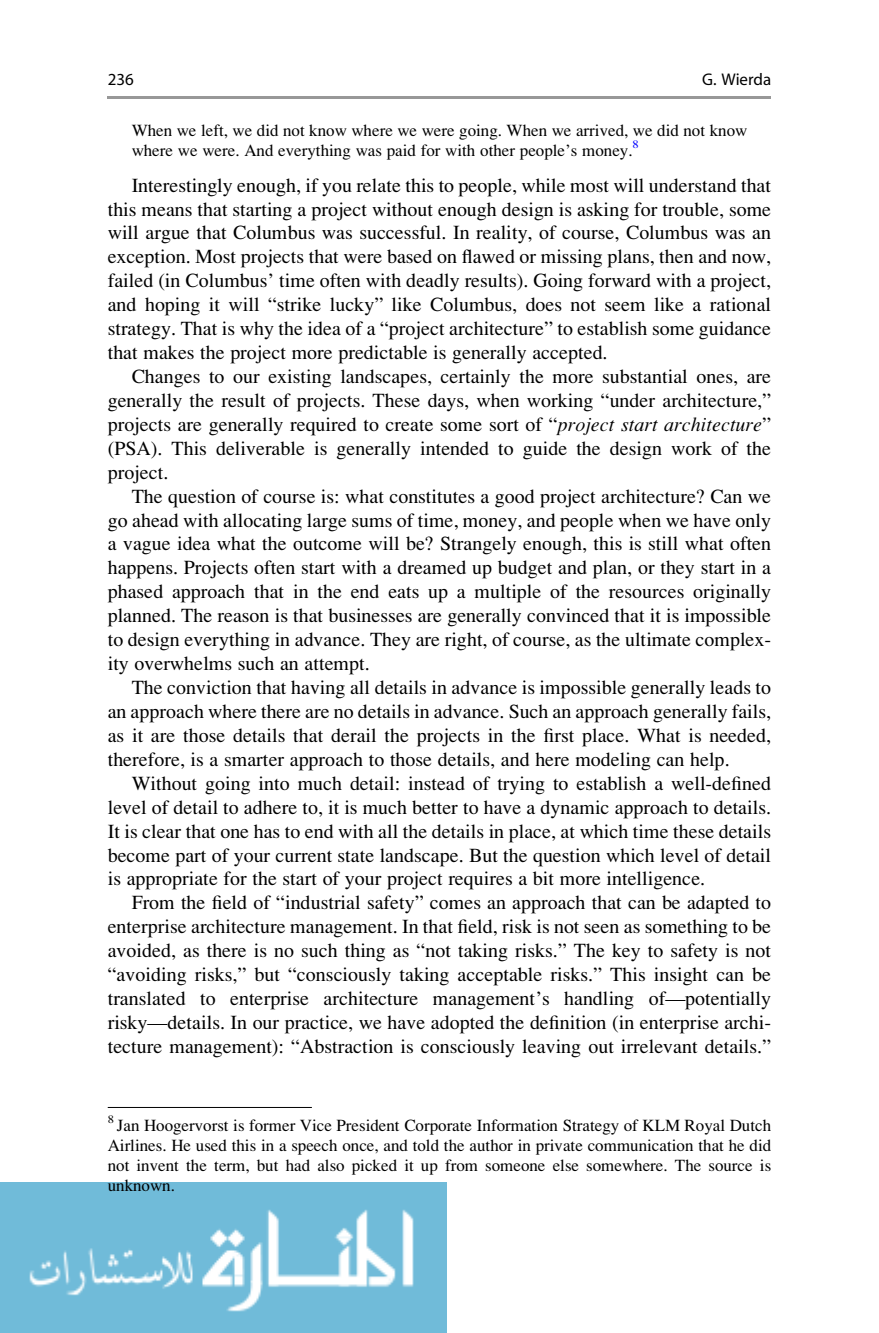
<style>
.page{position:relative;width:879px;height:1333px;background:#fff}
.page>*{position:absolute;margin:0;border:0;box-sizing:border-box;transform-origin:0 0}
.t1{font:20px/24px "Qnvwlc Dhcnvf Fxvkrh Adv P6975";color:#000;text-align:justify}
.t2{font:17px/20px "Qnvwlc Dhcnvf Fxvkrh Adv P6975";color:#000}
.t3{font:17px "Xvklct Mqlphg Bnvmxs Adv P49 E930";color:#000}
.s1{font-family:"Mhqyqd Xgpcyb Htcpvd Adv P696 A"}
</style>
<div class="page">
<img style="left:0;top:1182px;width:446px;height:150px">
<hr style="left:108px;top:1106px;width:204px;height:1px;background:#000">
<hr style="left:108px;top:96px;width:663px;height:2px;background:#989898">
<p class="t3" style="left:108px;top:73px;width:27px">236</p>
<p class="t3" style="left:702px;top:73px;width:70px">G. Wierda</p>
<p class="t2" style="left:132px;top:122px;width:617px">When we left, we did not know where we were going. When we arrived, we did not know where we were. And everything was paid for with other people’s money.<sup>8</sup></p>
<p class="t1" style="left:108px;top:175px;width:665px;text-indent:24px">Interestingly enough, if you relate this to people, while most will understand that this means that starting a project without enough design is asking for trouble, some will argue that Columbus was successful. In reality, of course, Columbus was an exception. Most projects that were based on flawed or missing plans, then and now, failed (in Columbus’ time often with deadly results). Going forward with a project, and hoping it will “strike lucky” like Columbus, does not seem like a rational strategy. That is why the idea of a “project architecture” to establish some guidance that makes the project more predictable is generally accepted.</p>
<p class="t1" style="left:108px;top:366px;width:665px;text-indent:24px">Changes to our existing landscapes, certainly the more substantial ones, are generally the result of projects. These days, when working “under architecture,” projects are generally required to create some sort of “<span class="s1">project start architecture</span>” (PSA). This deliverable is generally intended to guide the design work of the project.</p>
<p class="t1" style="left:108px;top:486px;width:665px;text-indent:24px">The question of course is: what constitutes a good project architecture? Can we go ahead with allocating large sums of time, money, and people when we have only a vague idea what the outcome will be? Strangely enough, this is still what often happens. Projects often start with a dreamed up budget and plan, or they start in a phased approach that in the end eats up a multiple of the resources originally planned. The reason is that businesses are generally convinced that it is impossible to design everything in advance. They are right, of course, as the ultimate complex&shy;ity overwhelms such an attempt.</p>
<p class="t1" style="left:108px;top:677px;width:665px;text-indent:24px">The conviction that having all details in advance is impossible generally leads to an approach where there are no details in advance. Such an approach generally fails, as it are those details that derail the projects in the first place. What is needed, therefore, is a smarter approach to those details, and here modeling can help.</p>
<p class="t1" style="left:108px;top:773px;width:665px;text-indent:24px">Without going into much detail: instead of trying to establish a well-defined level of detail to adhere to, it is much better to have a dynamic approach to details.<br>It is clear that one has to end with all the details in place, at which time these details become part of your current state landscape. But the question which level of detail is appropriate for the start of your project requires a bit more intelligence.</p>
<p class="t1" style="left:108px;top:892px;width:665px;text-indent:24px">From the field of “industrial safety” comes an approach that can be adapted to enterprise architecture management. In that field, risk is not seen as something to be avoided, as there is no such thing as “not taking risks.” The key to safety is not “avoiding risks,” but “consciously taking acceptable risks.” This insight can be translated to enterprise architecture management’s handling of—potentially risky—details. In our practice, we have adopted the definition (in enterprise archi&shy;tecture management): “Abstraction is consciously leaving out irrelevant details.”</p>
<p class="t2" style="left:108px;top:1116px;width:665px;text-align:justify"><sup>8</sup> Jan Hoogervorst is former Vice President Corporate Information Strategy of KLM Royal Dutch Airlines. He used this in a speech once, and told the author in private communication that he did not invent the term, but had also picked it up from someone else somewhere. The source is unknown.</p>
</div>
